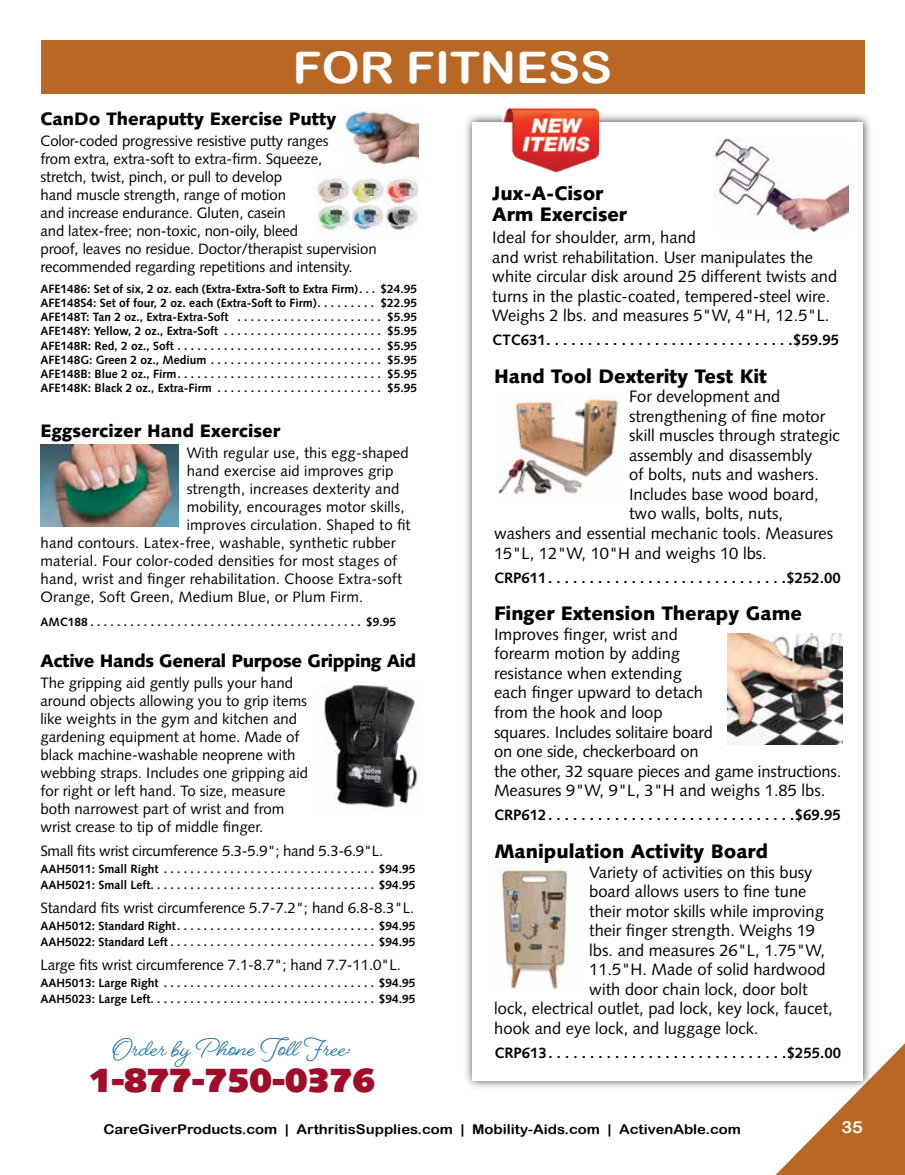
<style>
.page{position:relative;width:905px;height:1175px;background:#fff}
.page>*{position:absolute;margin:0;border:0;box-sizing:border-box;transform-origin:0 0}
.t1{font:43.5px "Arial Rounded MT Bold";color:#fff;scale:1.1 1}
.t2{font:900 33.6px "Syntax LT Std";color:#a00c29}
.t3{font:700 26.25px "Beloved Script";color:#0062a3}
.t4{font:900 19.5px/21px "Syntax LT Std";color:#000}
.t5{font:900 18px "Syntax LT Std";color:#000}
.t6{font:900 18px "Syntax LT Std";letter-spacing:-.02em;color:#000}
.t7{font:16.5px/19.5px "Syntax LT Std";color:#000}
.t8{font:16.5px "Arial Rounded MT Bold";color:#fff;scale:1.1 1}
.t9{font:15px/18px "Syntax LT Std";color:#000}
.t10{font:700 15px "Syntax LT Std";color:#000}
.t11{font:15px "Syntax LT Std";letter-spacing:-.02em;color:#000}
.t12{font:13.5px "Arial Rounded MT Bold";color:#000;scale:1.1 1}
.t13{font:700 12px/14.2px "Syntax LT Std";color:#000}
</style>
<div class="page">
<div style="left:40px;top:41px;width:824px;height:53px;background:#b96724"></div>
<svg style="left:776px;top:1044px;width:128px;height:130px"></svg>
<img style="left:344px;top:109px;width:74px;height:56px">
<img style="left:316px;top:171px;width:104px;height:62px">
<img style="left:40px;top:444px;width:138px;height:82px">
<img style="left:324px;top:685px;width:94px;height:125px">
<div style="left:463px;top:112px;width:409px;height:978px;background:#000;opacity:.75"></div>
<div style="left:473px;top:122px;width:389px;height:958px;background:#fff"></div>
<img style="left:502px;top:107px;width:96px;height:65px">
<img style="left:714px;top:137px;width:134px;height:96px">
<img style="left:496px;top:392px;width:122px;height:104px">
<img style="left:727px;top:633px;width:115px;height:111px">
<img style="left:499px;top:867px;width:69px;height:123px">
<h1 class="t1" style="left:293px;top:42px;width:292px">FOR FITNESS</h1>
<p class="t5" style="left:40px;top:108px;width:297px">CanDo Theraputty Exercise Putty</p>
<p class="t9" style="left:40px;top:131px;width:337px">Color-coded progressive resistive putty ranges<br>from extra, extra-soft to extra-firm. Squeeze,<br>stretch, twist, pinch, or pull to develop<br>hand muscle strength, range of motion<br>and increase endurance. Gluten, casein<br>and latex-free; non-toxic, non-oily, bleed<br>proof, leaves no residue. Doctor/therapist supervision recommended regarding repetitions and intensity.</p>
<p class="t13" style="left:40px;top:281px;width:378px;text-align:justify">AFE1486: Set of six, 2 oz. each (Extra-Extra-Soft to Extra Firm) . . . $24.95<br>AFE148S4: Set of four, 2 oz. each (Extra-Soft to Firm) . . . . . . . . . $22.95<br>AFE148T: Tan 2 oz., Extra-Extra-Soft . . . . . . . . . . . . . . . . . . . . . . $5.95<br>AFE148Y: Yellow, 2 oz., Extra-Soft . . . . . . . . . . . . . . . . . . . . . . . . $5.95<br>AFE148R: Red, 2 oz., Soft . . . . . . . . . . . . . . . . . . . . . . . . . . . . . . . $5.95<br>AFE148G: Green 2 oz., Medium . . . . . . . . . . . . . . . . . . . . . . . . . . $5.95<br>AFE148B: Blue 2 oz., Firm . . . . . . . . . . . . . . . . . . . . . . . . . . . . . . . $5.95<br>AFE148K: Black 2 oz., Extra-Firm . . . . . . . . . . . . . . . . . . . . . . . . . $5.95</p>
<p class="t5" style="left:40px;top:419px;width:241px">Eggsercizer Hand Exerciser</p>
<p class="t9" style="left:187px;top:443px;width:223px">With regular use, this egg-shaped</p>
<p class="t9" style="left:187px;top:461px;width:208px">hand exercise aid improves grip</p>
<p class="t9" style="left:187px;top:479px;width:214px">strength, increases dexterity and</p>
<p class="t9" style="left:187px;top:497px;width:219px">mobility, encourages motor skills,</p>
<p class="t9" style="left:187px;top:515px;width:225px">improves circulation. Shaped to fit</p>
<p class="t9" style="left:40px;top:533px;width:357px">hand contours. Latex-free, washable, synthetic rubber</p>
<p class="t9" style="left:40px;top:551px;width:358px">material. Four color-coded densities for most stages of</p>
<p class="t9" style="left:40px;top:569px;width:363px">hand, wrist and finger rehabilitation. Choose Extra-soft</p>
<p class="t9" style="left:40px;top:587px;width:324px">Orange, Soft Green, Medium Blue, or Plum Firm.</p>
<p class="t13" style="left:40px;top:614px;width:357px">AMC188 . . . . . . . . . . . . . . . . . . . . . . . . . . . . . . . . . . . . . . . . . $9.95</p>
<p class="t6" style="left:40px;top:650px;width:377px">Active Hands General Purpose Gripping Aid</p>
<p class="t9" style="left:40px;top:674px;width:269px">The gripping aid gently pulls your hand around objects allowing you to grip items like weights in the gym and kitchen and gardening equipment at home. Made of black machine-washable neoprene with webbing straps. Includes one gripping aid for right or left hand. To size, measure both narrowest part of wrist and from wrist crease to tip of middle finger.</p>
<p class="t11" style="left:40px;top:842px;width:344px">Small fits wrist circumference 5.3-5.9"; hand 5.3-6.9"L.</p>
<p class="t13" style="left:40px;top:860px;width:376px;line-height:16.5px">AAH5011: Small Right . . . . . . . . . . . . . . . . . . . . . . . . . . . . . . . . $94.95<br>AAH5021: Small Left . . . . . . . . . . . . . . . . . . . . . . . . . . . . . . . . . . $94.95</p>
<p class="t9" style="left:40px;top:899px;width:375px">Standard fits wrist circumference 5.7-7.2"; hand 6.8-8.3"L.</p>
<p class="t13" style="left:40px;top:917px;width:377px;line-height:16.5px">AAH5012: Standard Right . . . . . . . . . . . . . . . . . . . . . . . . . . . . . . $94.95<br>AAH5022: Standard Left . . . . . . . . . . . . . . . . . . . . . . . . . . . . . . . $94.95</p>
<p class="t9" style="left:40px;top:956px;width:362px">Large fits wrist circumference 7.1-8.7"; hand 7.7-11.0"L.</p>
<p class="t13" style="left:40px;top:974px;width:376px;line-height:16.5px">AAH5013: Large Right . . . . . . . . . . . . . . . . . . . . . . . . . . . . . . . . $94.95<br>AAH5023: Large Left . . . . . . . . . . . . . . . . . . . . . . . . . . . . . . . . . . $94.95</p>
<h3 class="t4" style="left:492px;top:182px;width:136px">Jux-A-Cisor<br>Arm Exerciser</h3>
<p class="t7" style="left:492px;top:228px;width:346px">Ideal for shoulder, arm, hand<br>and wrist rehabilitation. User manipulates the white circular disk around 25 different twists and turns in the plastic-coated, tempered-steel wire.<br>Weighs 2 lbs. and measures 5"W, 4"H, 12.5"L.</p>
<p class="t10" style="left:492px;top:331px;width:348px">CTC631 . . . . . . . . . . . . . . . . . . . . . . . . . . . . . $59.95</p>
<h3 class="t4" style="left:494px;top:366px;width:274px">Hand Tool Dexterity Test Kit</h3>
<p class="t7" style="left:629px;top:387px;width:153px">For development and</p>
<p class="t7" style="left:629px;top:406px;width:198px">strengthening of fine motor</p>
<p class="t7" style="left:629px;top:426px;width:212px">skill muscles through strategic</p>
<p class="t7" style="left:629px;top:445px;width:185px">assembly and disassembly</p>
<p class="t7" style="left:629px;top:465px;width:191px">of bolts, nuts and washers.</p>
<p class="t7" style="left:629px;top:484px;width:191px">Includes base wood board,</p>
<p class="t7" style="left:629px;top:504px;width:156px">two walls, bolts, nuts,</p>
<p class="t7" style="left:494px;top:523px;width:341px">washers and essential mechanic tools. Measures</p>
<p class="t7" style="left:494px;top:543px;width:274px">15"L, 12"W, 10"H and weighs 10 lbs.</p>
<p class="t10" style="left:494px;top:568px;width:348px">CRP611 . . . . . . . . . . . . . . . . . . . . . . . . . . . . $252.00</p>
<h3 class="t4" style="left:494px;top:603px;width:309px">Finger Extension Therapy Game</h3>
<p class="t7" style="left:494px;top:624px;width:349px">Improves finger, wrist and<br>forearm motion by adding<br>resistance when extending<br>each finger upward to detach<br>from the hook and loop<br>squares. Includes solitaire board<br>on one side, checkerboard on<br>the other, 32 square pieces and game instructions.<br>Measures 9"W, 9"L, 3"H and weighs 1.85 lbs.</p>
<p class="t10" style="left:494px;top:806px;width:348px">CRP612 . . . . . . . . . . . . . . . . . . . . . . . . . . . . . $69.95</p>
<h3 class="t4" style="left:494px;top:841px;width:275px">Manipulation Activity Board</h3>
<p class="t7" style="left:589px;top:862px;width:225px">Variety of activities on this busy</p>
<p class="t7" style="left:589px;top:881px;width:219px">board allows users to fine tune</p>
<p class="t7" style="left:589px;top:901px;width:236px">their motor skills while improving</p>
<p class="t7" style="left:589px;top:920px;width:227px">their finger strength. Weighs 19</p>
<p class="t7" style="left:589px;top:940px;width:237px">lbs. and measures 26"L, 1.75"W,</p>
<p class="t7" style="left:589px;top:959px;width:238px">11.5"H. Made of solid hardwood</p>
<p class="t7" style="left:589px;top:979px;width:220px">with door chain lock, door bolt</p>
<p class="t7" style="left:494px;top:998px;width:340px">lock, electrical outlet, pad lock, key lock, faucet,</p>
<p class="t7" style="left:494px;top:1018px;width:266px">hook and eye lock, and luggage lock.</p>
<h3 class="t3" style="left:113px;top:1030px;width:240px">Order by Phone Toll Free:</h3>
<p class="t10" style="left:494px;top:1044px;width:348px">CRP613 . . . . . . . . . . . . . . . . . . . . . . . . . . . . $255.00</p>
<h2 class="t2" style="left:89px;top:1060px;width:287px">1-877-750-0376</h2>
<p class="t12" style="left:103px;top:1120px;width:581px">CareGiverProducts.com | ArthritisSupplies.com | Mobility-Aids.com | ActivenAble.com</p>
<p class="t8" style="left:841px;top:1117px;width:21px">35</p>
</div>
